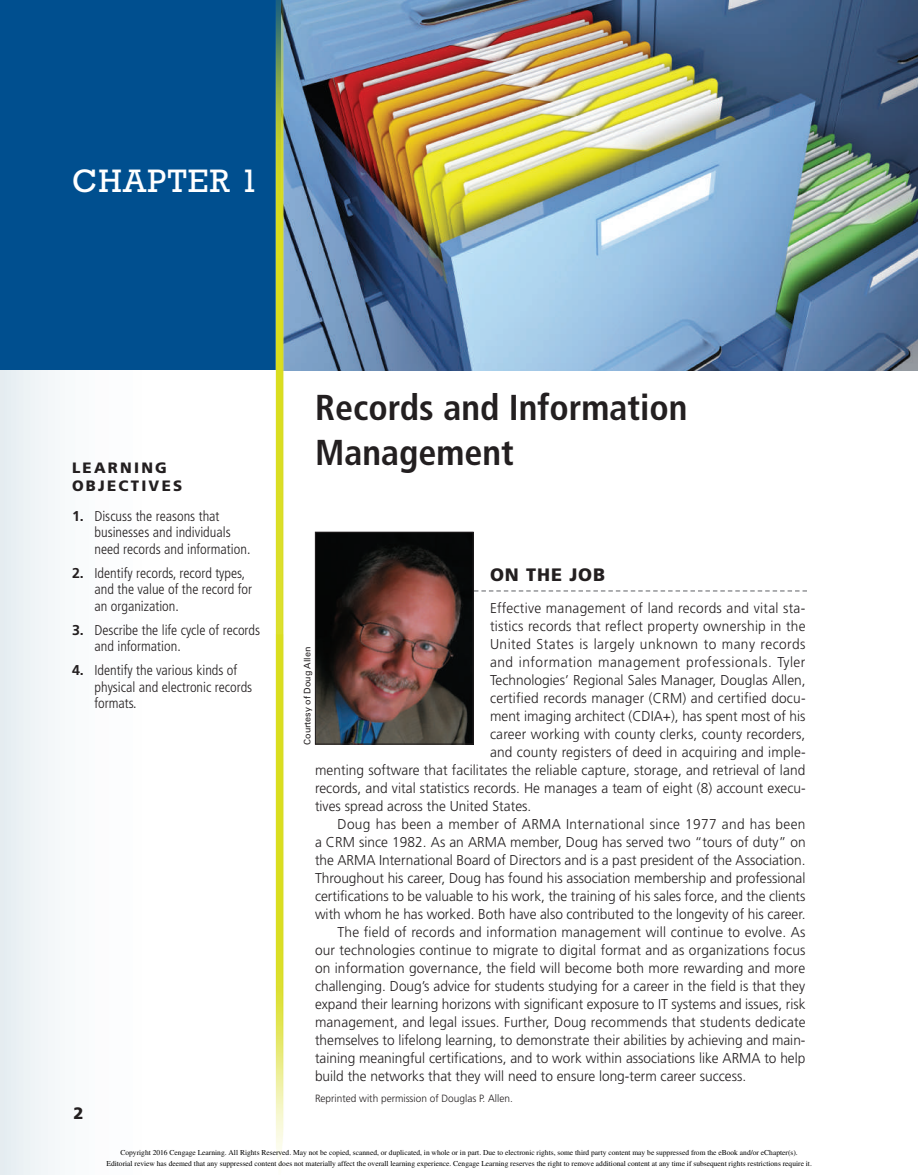
<style>
.page{position:relative;width:918px;height:1175px;background:#fff}
.page>*{position:absolute;margin:0;border:0;box-sizing:border-box;transform-origin:0 0}
.t1{font:700 condensed 36px/45px "Frutiger LT Std";color:#231f20}
.t2{font:33px "Rockwell Std";letter-spacing:.04em;color:#fff}
.t3{font:900 18px "Frutiger LT Std";letter-spacing:.05em;color:#231f20}
.t4{font:900 16.5px "Frutiger LT Std";color:#231f20}
.t5{font:900 15px/18px "Frutiger LT Std";letter-spacing:.15em;color:#231f20}
.t6{font:300 14.25px "Frutiger LT Std";letter-spacing:.005em;color:#231f20;scale:.96 1}
.t7{font:300 condensed 14.25px/16.5px "Frutiger LT Std";color:#231f20}
.t8{font:300 14.25px "Frutiger LT Std";letter-spacing:.025em;color:#231f20;scale:.96 1}
.t9{font:300 14.25px "Frutiger LT Std";letter-spacing:.04em;color:#231f20;scale:.96 1}
.t10{font:300 14.25px "Frutiger LT Std";letter-spacing:.035em;color:#231f20;scale:.96 1}
.t11{font:300 10.5px "Frutiger LT Std";color:#231f20;scale:.96 1}
.t12{font:9px "Univers LT Std";color:#231f20}
.t13{font:7.5px/10.6px "Times";color:#000;text-align:center}
.s1{font-weight:700;font-stretch:normal}
</style>
<div class="page">
<img style="left:287px;top:0;width:631px;height:370px">
<div style="left:0;top:304px;width:280px;height:871px;background:linear-gradient(to right,#eff4f7,#fff)"></div>
<div style="left:0;top:0;width:280px;height:370px;background:#004f8f"></div>
<svg style="left:474px;top:590px;width:333px;height:1px"></svg>
<img style="left:272px;top:0;width:15px;height:1175px">
<img style="left:317px;top:534px;width:155px;height:208px">
<div style="left:315px;top:532px;width:159px;height:212px;border:1px solid #231f20"></div>
<p class="t2" style="left:72px;top:162px;width:188px">CHAPTER 1</p>
<p class="t5" style="left:72px;top:458px;width:112px">LEARNING<br>OBJECT IVES</p>
<p class="t7" style="left:95px;top:508px;width:157px;text-indent:-23px"><span class="s1">1.</span> Discuss the reasons that businesses and individuals need records and information.</p>
<p class="t7" style="left:95px;top:565px;width:159px;text-indent:-23px"><span class="s1">2.</span> Identify records, record types, and the value of the record for an organization.</p>
<p class="t7" style="left:95px;top:622px;width:167px;text-indent:-23px"><span class="s1">3.</span> Describe the life cycle of records and information.</p>
<p class="t7" style="left:95px;top:662px;width:159px;text-indent:-23px"><span class="s1">4.</span> Identify the various kinds of physical and electronic records formats.</p>
<p class="t4" style="left:73px;top:1103px;width:12px">2</p>
<p class="t1" style="left:315px;top:385px;width:374px">Records and Information<br>Management</p>
<p class="t3" style="left:490px;top:564px;width:117px">ON THE JOB</p>
<p class="t6" style="left:490px;top:600px;width:330px">Effective management of land records and vital sta-</p>
<p class="t6" style="left:490px;top:618px;width:330px">tistics records that reflect property ownership in the</p>
<p class="t10" style="left:490px;top:636px;width:330px">United States is largely unknown to many records</p>
<p class="t9" style="left:490px;top:654px;width:330px">and information management professionals. Tyler</p>
<p class="t6" style="left:490px;top:672px;width:330px">Technologies’ Regional Sales Manager, Douglas Allen,</p>
<p class="t6" style="left:490px;top:690px;width:330px">certified records manager (CRM) and certified docu-</p>
<p class="t6" style="left:490px;top:708px;width:330px">ment imaging architect (CDIA+), has spent most of his</p>
<p class="t6" style="left:490px;top:726px;width:330px">career working with county clerks, county recorders,</p>
<p class="t6" style="left:490px;top:744px;width:330px">and county registers of deed in acquiring and imple-</p>
<p class="t6" style="left:315px;top:762px;width:512px">menting software that facilitates the reliable capture, storage, and retrieval of land</p>
<p class="t6" style="left:315px;top:780px;width:513px">records, and vital statistics records. He manages a team of eight (8) account execu-</p>
<p class="t6" style="left:315px;top:798px;width:227px">tives spread across the United States.</p>
<p class="t8" style="left:338px;top:816px;width:489px">Doug has been a member of ARMA International since 1977 and has been</p>
<p class="t6" style="left:315px;top:834px;width:513px">a CRM since 1982. As an ARMA member, Doug has served two “tours of duty” on</p>
<p class="t6" style="left:315px;top:852px;width:512px">the ARMA International Board of Directors and is a past president of the Association.</p>
<p class="t6" style="left:315px;top:870px;width:512px">Throughout his career, Doug has found his association membership and professional</p>
<p class="t6" style="left:315px;top:888px;width:512px">certifications to be valuable to his work, the training of his sales force, and the clients</p>
<p class="t6" style="left:315px;top:906px;width:512px">with whom he has worked. Both have also contributed to the longevity of his career.</p>
<p class="t6" style="left:338px;top:924px;width:489px">The field of records and information management will continue to evolve. As</p>
<p class="t6" style="left:315px;top:942px;width:512px">our technologies continue to migrate to digital format and as organizations focus</p>
<p class="t6" style="left:315px;top:960px;width:512px">on information governance, the field will become both more rewarding and more</p>
<p class="t6" style="left:315px;top:978px;width:512px">challenging. Doug’s advice for students studying for a career in the field is that they</p>
<p class="t6" style="left:315px;top:996px;width:513px">expand their learning horizons with significant exposure to IT systems and issues, risk</p>
<p class="t6" style="left:315px;top:1014px;width:513px">management, and legal issues. Further, Doug recommends that students dedicate</p>
<p class="t6" style="left:315px;top:1032px;width:512px">themselves to lifelong learning, to demonstrate their abilities by achieving and main-</p>
<p class="t6" style="left:315px;top:1050px;width:512px">taining meaningful certifications, and to work within associations like ARMA to help</p>
<p class="t6" style="left:315px;top:1068px;width:451px">build the networks that they will need to ensure long-term career success.</p>
<p class="t11" style="left:315px;top:1092px;width:208px">Reprinted with permission of Douglas P. Allen.</p>
<p class="t12" style="left:302px;top:745px;width:100px;rotate:-90deg">Courtesy of Doug Allen</p>
<p class="t13" style="left:106px;top:1147px;width:707px">Copyright 2016 Cengage Learning. All Rights Reserved. May not be copied, scanned, or duplicated, in whole or in part. Due to electronic rights, some third party content may be suppressed from the eBook and/or eChapter(s).<br>Editorial review has deemed that any suppressed content does not materially affect the overall learning experience. Cengage Learning reserves the right to remove additional content at any time if subsequent rights restrictions require it.</p>
</div>
